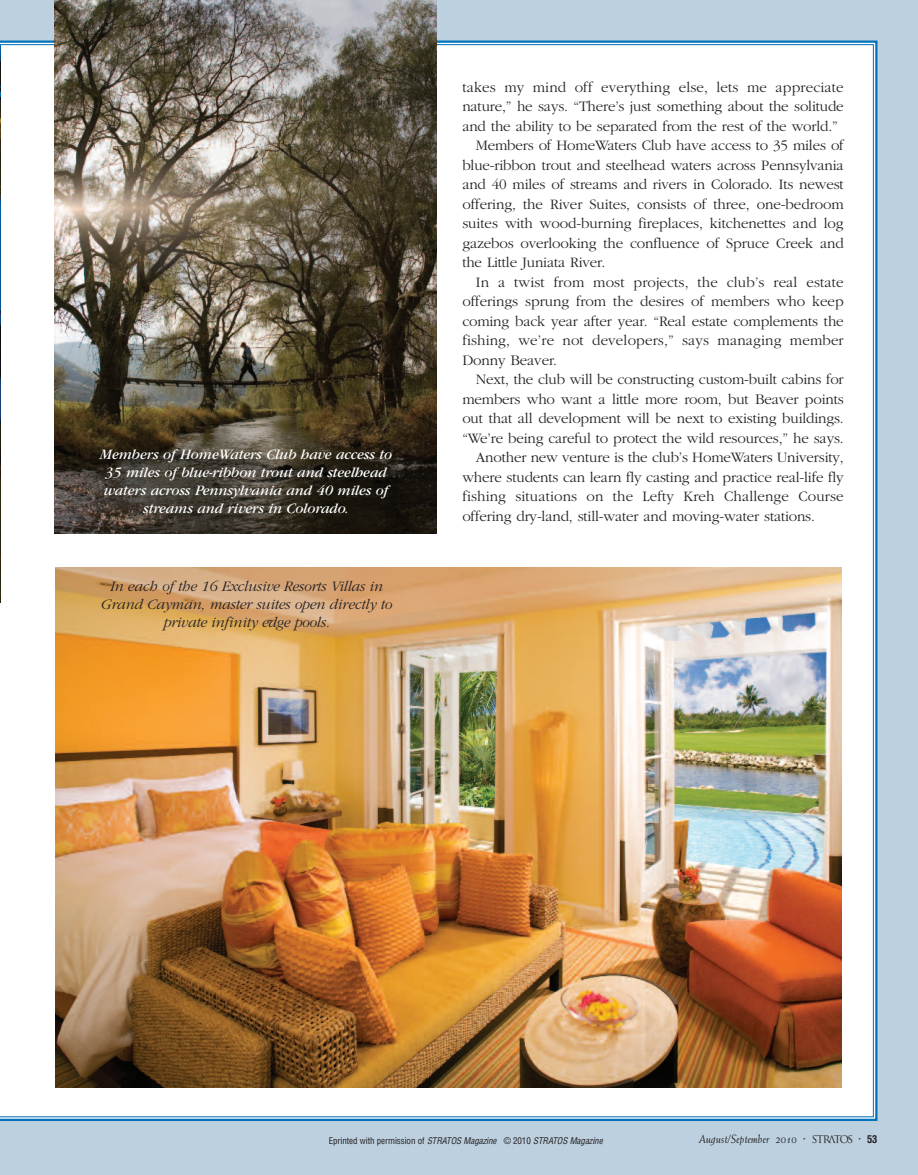
<style>
.page{position:relative;width:918px;height:1175px;background:#fff}
.page>*{position:absolute;margin:0;border:0;box-sizing:border-box;transform-origin:0 0}
.t1{font:300 15px "Garamond";letter-spacing:-.01em;color:#231f20}
.t2{font:300 15px "Garamond";letter-spacing:.01em;color:#231f20}
.t3{font:italic 15px/18px "Garamond";letter-spacing:-.01em;color:#fff;text-align:center}
.t4{font:italic 300 15px/18px "Garamond";letter-spacing:-.01em;color:#231f20;text-align:center}
.t5{font:italic 12px "Weiss";color:#231f20}
.t6{font:italic condensed 9px "Helvetica";letter-spacing:-.005em;color:#231f20}
.s1{font-style:normal}
.s2{font-family:"Trajan";font-style:normal;font-size:10.5px}
.s3{font-family:"Stratos";font-style:normal;font-size:10.5px}
.s4{font-family:"Helvetica";font-weight:700;font-style:normal;font-stretch:condensed;font-size:10.5px}
</style>
<div class="page">
<div style="left:0;top:0;width:918px;height:1174px;background:#bcd0df"></div>
<div style="left:0;top:44px;width:874px;height:1073px;background:#fff"></div>
<img style="left:0;top:46px;width:1px;height:556px">
<img style="left:54px;top:0;width:382px;height:533px">
<img style="left:56px;top:567px;width:786px;height:520px">
<p class="t3" style="left:100px;top:447px;width:294px">Members of HomeWaters Club have access to 35 miles of blue-ribbon trout and steelhead waters across Pennsylvania and 40 miles of streams and rivers in Colorado.</p>
<p class="t4" style="left:101px;top:577px;width:293px">In each of the 16 Exclusive Resorts Villas in<br>Grand Cayman, master suites open directly to private infinity edge pools.</p>
<p class="t2" style="left:462px;top:78px;width:383px">takes my mind off everything else, lets me appreciate</p>
<p class="t1" style="left:462px;top:97px;width:383px">nature,” he says. “There’s just something about the solitude</p>
<p class="t1" style="left:462px;top:117px;width:377px">and the ability to be separated from the rest of the world.”</p>
<p class="t1" style="left:476px;top:136px;width:369px">Members of HomeWaters Club have access to 35 miles of</p>
<p class="t1" style="left:462px;top:156px;width:383px">blue-ribbon trout and steelhead waters across Pennsylvania</p>
<p class="t1" style="left:462px;top:175px;width:383px">and 40 miles of streams and rivers in Colorado. Its newest</p>
<p class="t1" style="left:462px;top:195px;width:383px">offering, the River Suites, consists of three, one-bedroom</p>
<p class="t1" style="left:462px;top:214px;width:383px">suites with wood-burning fireplaces, kitchenettes and log</p>
<p class="t1" style="left:462px;top:234px;width:383px">gazebos overlooking the confluence of Spruce Creek and</p>
<p class="t1" style="left:462px;top:253px;width:145px">the Little Juniata River.</p>
<p class="t2" style="left:476px;top:273px;width:369px">In a twist from most projects, the club’s real estate</p>
<p class="t1" style="left:462px;top:292px;width:383px">offerings sprung from the desires of members who keep</p>
<p class="t1" style="left:462px;top:312px;width:383px">coming back year after year. “Real estate complements the</p>
<p class="t2" style="left:462px;top:331px;width:383px">fishing, we’re not developers,” says managing member</p>
<p class="t1" style="left:462px;top:351px;width:96px">Donny Beaver.</p>
<p class="t1" style="left:476px;top:370px;width:369px">Next, the club will be constructing custom-built cabins for</p>
<p class="t1" style="left:462px;top:390px;width:383px">members who want a little more room, but Beaver points</p>
<p class="t1" style="left:462px;top:409px;width:383px">out that all development will be next to existing buildings.</p>
<p class="t1" style="left:462px;top:429px;width:383px">“We’re being careful to protect the wild resources,” he says.</p>
<p class="t1" style="left:476px;top:448px;width:369px">Another new venture is the club’s HomeWaters University,</p>
<p class="t1" style="left:462px;top:468px;width:383px">where students can learn fly casting and practice real-life fly</p>
<p class="t2" style="left:462px;top:487px;width:383px">fishing situations on the Lefty Kreh Challenge Course</p>
<p class="t1" style="left:462px;top:507px;width:354px">offering dry-land, still-water and moving-water stations.</p>
<p class="t6" style="left:329px;top:1135px;width:275px"><span class="s1">Eprinted with permission of</span> STRATOS Magazine <span class="s1">© 2010</span> STRATOS Magazine</p>
<p class="t5" style="left:699px;top:1134px;width:180px">August/September 2010 <span class="s2">•</span> <span class="s3">=</span> <span class="s2">•</span> <span class="s4">53</span></p>
</div>
